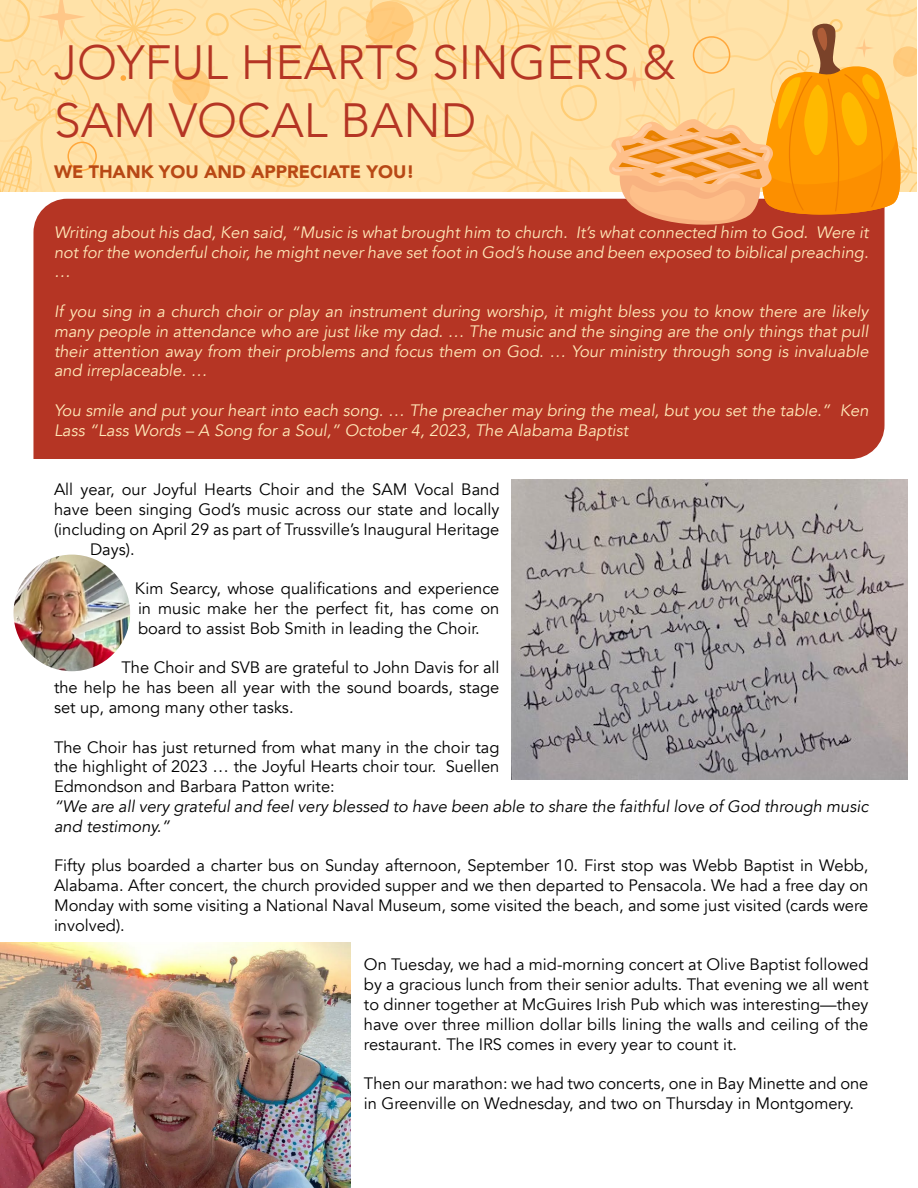
<style>
.page{position:relative;width:918px;height:1188px;background:#fff}
.page>*{position:absolute;margin:0;border:0;box-sizing:border-box;transform-origin:0 0}
.t1{font:300 48px/57.6px "Avenir";color:#b53524}
.t2{font:900 18px "Avenir";color:#b84815}
.t3{font:16.5px/19.8px "Avenir";color:#000;text-align:justify}
.t4{font:italic 16.5px/19.8px "Avenir";color:#ffe8b8;text-align:justify}
.t5{font:italic 16.5px/19.8px "Avenir";color:#000}
</style>
<div class="page">
<div style="left:33px;top:229px;width:852px;height:230px;background:#b53524"></div>
<img style="left:512px;top:480px;width:395px;height:300px">
<svg style="left:0;top:0;width:916px;height:229px;background:#f6c587"></svg>
<img style="left:14px;top:555px;width:116px;height:116px;border-radius:58px">
<img style="left:0;top:943px;width:351px;height:245px">
<h1 class="t1" style="left:54px;top:34px;width:623px">JOYFUL HEARTS SINGERS &amp;<br>SAM VOCAL BAND</h1>
<p class="t2" style="left:54px;top:157px;width:362px">WE THANK YOU AND APPRECIATE YOU!</p>
<p class="t4" style="left:54px;top:222px;width:816px">Writing about his dad, Ken said, “Music is what brought him to church. It’s what connected him to God. Were it not for the wonderful choir, he might never have set foot in God’s house and been exposed to biblical preaching. …</p>
<p class="t4" style="left:54px;top:302px;width:816px">If you sing in a church choir or play an instrument during worship, it might bless you to know there are likely many people in attendance who are just like my dad. … The music and the singing are the only things that pull their attention away from their problems and focus them on God. … Your ministry through song is invaluable and irreplaceable. …</p>
<p class="t4" style="left:54px;top:401px;width:816px">You smile and put your heart into each song. … The preacher may bring the meal, but you set the table.” Ken<br>Lass “Lass Words – A Song for a Soul,” October 4, 2023, The Alabama Baptist</p>
<p class="t3" style="left:54px;top:480px;width:447px">All year, our Joyful Hearts Choir and the SAM Vocal Band</p>
<p class="t3" style="left:54px;top:500px;width:447px">have been singing God’s music across our state and locally</p>
<p class="t3" style="left:54px;top:519px;width:447px">(including on April 29 as part of Trussville’s Inaugural Heritage</p>
<p class="t3" style="left:90px;top:539px;width:46px">Days).</p>
<p class="t3" style="left:135px;top:579px;width:366px">Kim Searcy, whose qualifications and experience in music make her the perfect fit, has come on board to assist Bob Smith in leading the Choir.</p>
<p class="t3" style="left:54px;top:658px;width:447px;text-indent:68px">The Choir and SVB are grateful to John Davis for all the help he has been all year with the sound boards, stage set up, among many other tasks.</p>
<p class="t3" style="left:54px;top:737px;width:447px">The Choir has just returned from what many in the choir tag the highlight of 2023 … the Joyful Hearts choir tour. Suellen Edmondson and Barbara Patton write:</p>
<p class="t5" style="left:54px;top:797px;width:816px">“We are all very grateful and feel very blessed to have been able to share the faithful love of God through music and testimony.”</p>
<p class="t3" style="left:54px;top:856px;width:816px">Fifty plus boarded a charter bus on Sunday afternoon, September 10. First stop was Webb Baptist in Webb, Alabama. After concert, the church provided supper and we then departed to Pensacola. We had a free day on Monday with some visiting a National Naval Museum, some visited the beach, and some just visited (cards were involved).</p>
<p class="t3" style="left:364px;top:955px;width:506px">On Tuesday, we had a mid-morning concert at Olive Baptist followed by a gracious lunch from their senior adults. That evening we all went to dinner together at McGuires Irish Pub which was interesting—they have over three million dollar bills lining the walls and ceiling of the restaurant. The IRS comes in every year to count it.</p>
<p class="t3" style="left:364px;top:1074px;width:506px">Then our marathon: we had two concerts, one in Bay Minette and one in Greenville on Wednesday, and two on Thursday in Montgomery.</p>
</div>
